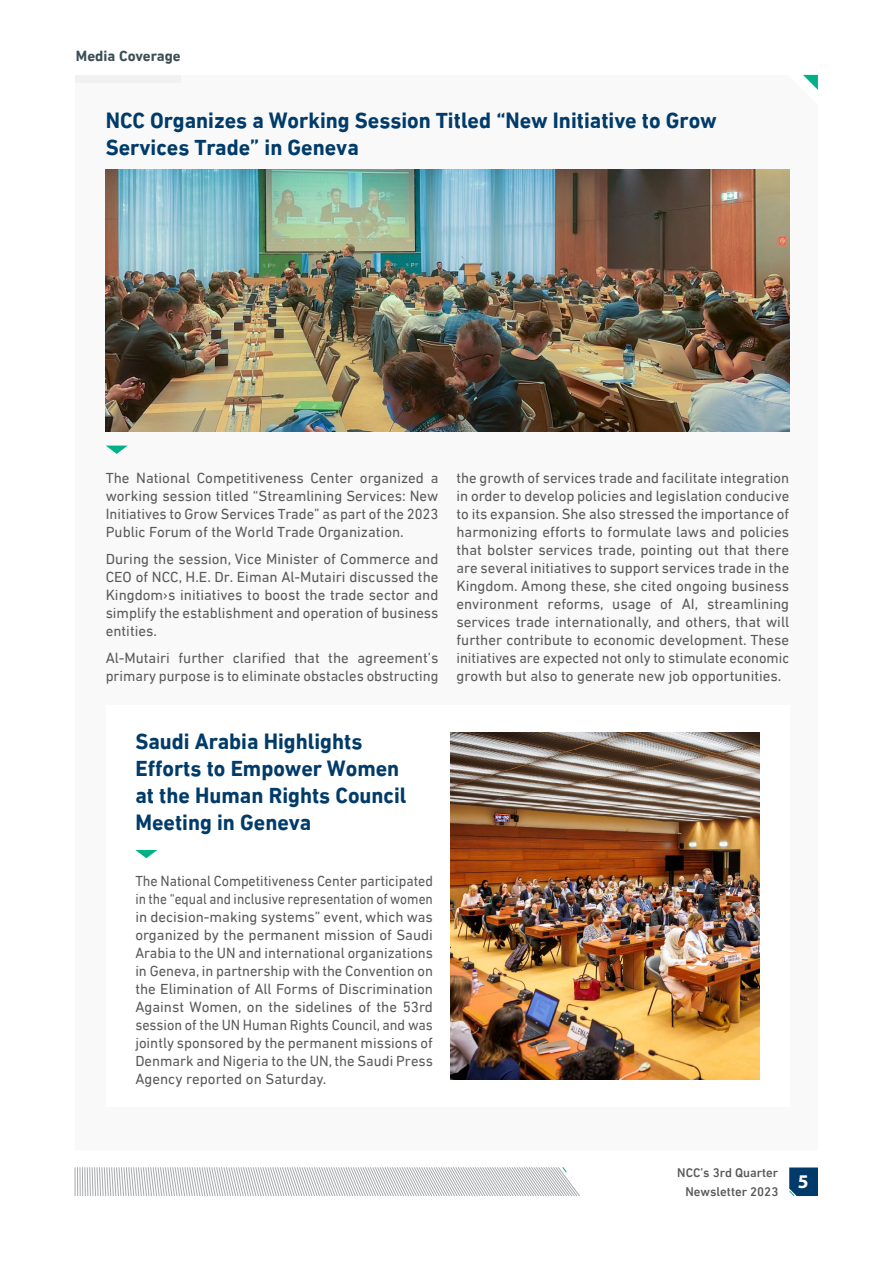
<style>
.page{position:relative;width:893px;height:1263px;background:#fff}
.page>*{position:absolute;margin:0;border:0;box-sizing:border-box;transform-origin:0 0}
.t1{font:700 22.5px/27px "DIN Next LT Arabic";color:#003b6a}
.t2{font:15px/18px "DIN Next LT Arabic";color:#58595b;text-align:justify}
.t3{font:15px/18px "DIN Next LT Arabic";color:#58595b;text-align:justify;scale:.94 1}
.t4{font:700 15px "DIN Next LT Arabic";color:#3d4e56}
.t5{font:500 12.75px/18.9px "DIN Next LTW23";color:#58595b}
</style>
<div class="page">
<div style="left:75px;top:75px;width:106px;height:8px;background:#f1f1f2"></div>
<svg style="left:803px;top:75px;width:15px;height:15px"></svg>
<svg style="left:75px;top:1167px;width:505px;height:29px"></svg>
<svg style="left:789px;top:1167px;width:29px;height:29px"></svg>
<img style="left:106px;top:169px;width:683px;height:263px">
<img style="left:450px;top:732px;width:310px;height:348px">
<svg style="left:135px;top:850px;width:22px;height:8px"></svg>
<svg style="left:106px;top:446px;width:21px;height:8px"></svg>
<p class="t4" style="left:76px;top:47px;width:106px">Media Coverage</p>
<h1 class="t1" style="left:106px;top:107px;width:613px">NCC Organizes a Working Session Titled “New Initiative to Grow<br>Services Trade” in Geneva</h1>
<p class="t2" style="left:106px;top:469px;width:334px">The National Competitiveness Center organized a working session titled “Streamlining Services: New Initiatives to Grow Services Trade” as part of the 2023<br>Public Forum of the World Trade Organization.</p>
<p class="t2" style="left:106px;top:550px;width:334px">During the session, Vice Minister of Commerce and CEO of NCC, H.E. Dr. Eiman Al-Mutairi discussed the Kingdom›s initiatives to boost the trade sector and simplify the establishment and operation of business entities.</p>
<p class="t2" style="left:106px;top:649px;width:334px">Al-Mutairi further clarified that the agreement’s primary purpose is to eliminate obstacles obstructing</p>
<p class="t2" style="left:456px;top:469px;width:334px">the growth of services trade and facilitate integration in order to develop policies and legislation conducive to its expansion. She also stressed the importance of harmonizing efforts to formulate laws and policies that bolster services trade, pointing out that there are several initiatives to support services trade in the Kingdom. Among these, she cited ongoing business environment reforms, usage of AI, streamlining services trade internationally, and others, that will further contribute to economic development. These initiatives are expected not only to stimulate economic growth but also to generate new job opportunities.</p>
<h1 class="t1" style="left:135px;top:728px;width:273px">Saudi Arabia Highlights<br>Efforts to Empower Women at the Human Rights Council<br>Meeting in Geneva</h1>
<p class="t3" style="left:135px;top:872px;width:318px">The National Competitiveness Center participated in the “equal and inclusive representation of women in decision-making systems” event, which was organized by the permanent mission of Saudi Arabia to the UN and international organizations in Geneva, in partnership with the Convention on the Elimination of All Forms of Discrimination Against Women, on the sidelines of the 53rd session of the UN Human Rights Council, and was jointly sponsored by the permanent missions of Denmark and Nigeria to the UN, the Saudi Press Agency reported on Saturday.</p>
<p class="t5" style="left:685px;top:1163px;width:125px;text-indent:-8px">NCC’s 3rd Quarter<br>Newsletter 2023 <sup>5</sup></p>
</div>
